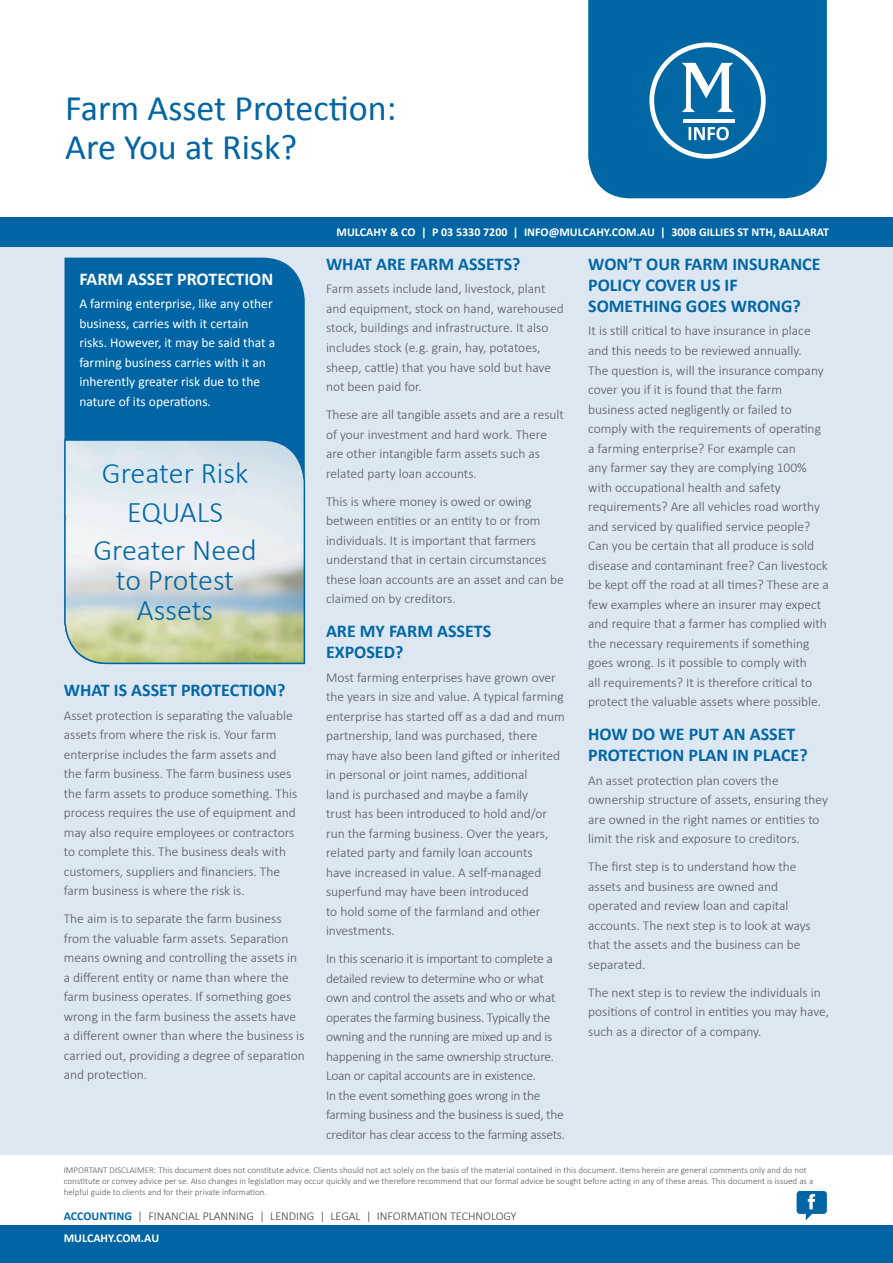
<style>
.page{position:relative;width:893px;height:1263px;background:#fff}
.page>*{position:absolute;margin:0;border:0;box-sizing:border-box;transform-origin:0 0}
.t1{font:36px "Calibri";color:#0065a4}
.SH1_Blue{font:300 30px/30px "Calibri";color:#0067a5;text-align:center}
.SH2_Blue{font:700 18px/21px "Calibri";color:#0067a5}
.SH2_White{font:700 18px "Calibri";color:#fff}
.B1_Grey{font:300 13.5px/19.5px "Calibri";color:#57585a}
.B1_Grey-2{font:300 13.5px/19.5px "Calibri";letter-spacing:-.02em;color:#57585a}
.B1_White{font:13.5px/19.5px "Calibri";color:#fff}
.t2{font:700 12px "Calibri";color:#fff}
.Footer_Departments{font:300 12px "Calibri";color:#3e3e3f}
.B1_Grey-3{font:300 9px/10.8px "Calibri";color:#57585a}
.s1{font-weight:700;color:#0067a5}
</style>
<div class="page">
<div style="left:0;top:247px;width:893px;height:954px;background:#dde7f2"></div>
<div style="left:65px;top:258px;width:240px;height:180px;background:#0065a4"></div>
<div style="left:588px;top:0;width:239px;height:198px;background:#0067a5"></div>
<svg style="left:649px;top:43px;width:117px;height:116px"></svg>
<div style="left:0;top:1225px;width:893px;height:38px;background:#0065a4"></div>
<div style="left:0;top:217px;width:893px;height:30px;background:#0065a4"></div>
<div style="left:0;top:1155px;width:893px;height:50px;background:#fff"></div>
<svg style="left:797px;top:1191px;width:30px;height:29px"></svg>
<svg style="left:64px;top:438px;width:242px;height:227px"></svg>
<p class="t1" style="left:65px;top:86px;width:333px">Farm Asset Protection:</p>
<p class="t1" style="left:65px;top:125px;width:233px">Are You at Risk?</p>
<p class="SH2_White" style="left:79px;top:267px;width:195px">FARM ASSET PROTECTION</p>
<p class="B1_White" style="left:79px;top:294px;width:197px">A farming enterprise, like any other business, carries with it certain risks. However, it may be said that a farming business carries with it an inherently greater risk due to the nature of its operations.</p>
<p class="SH1_Blue" style="left:102px;top:457px;width:148px">Greater Risk</p>
<p class="SH1_Blue" style="left:127px;top:495px;width:97px">EQUALS</p>
<p class="SH1_Blue" style="left:93px;top:534px;width:165px">Greater Need to Protest<br>Assets</p>
<p class="SH2_Blue" style="left:64px;top:679px;width:223px">WHAT IS ASSET PROTECTION?</p>
<p class="B1_Grey" style="left:64px;top:705px;width:235px">Asset protection is separating the valuable assets from where the risk is. Your farm enterprise includes the farm assets and the farm business. The farm business uses the farm assets to produce something. This process requires the use of equipment and may also require employees or contractors to complete this. The business deals with customers, suppliers and financiers. The farm business is where the risk is.</p>
<p class="B1_Grey" style="left:64px;top:908px;width:242px">The aim is to separate the farm business from the valuable farm assets. Separation means owning and controlling the assets in a different entity or name than where the farm business operates. If something goes wrong in the farm business the assets have a different owner than where the business is carried out, providing a degree of separation and protection.</p>
<p class="t2" style="left:337px;top:224px;width:494px">MULCAHY &amp; CO | P 03 5330 7200 | INFO@MULCAHY.COM.AU | 300B GILLIES ST NTH, BALLARAT</p>
<p class="SH2_Blue" style="left:326px;top:253px;width:196px">WHAT ARE FARM ASSETS?</p>
<p class="B1_Grey" style="left:326px;top:279px;width:239px">Farm assets include land, livestock, plant and equipment, stock on hand, warehoused stock, buildings and infrastructure. It also includes stock (e.g. grain, hay, potatoes, sheep, cattle) that you have sold but have not been paid for.</p>
<p class="B1_Grey" style="left:326px;top:404px;width:239px">These are all tangible assets and are a result of your investment and hard work. There are other intangible farm assets such as related party loan accounts.</p>
<p class="B1_Grey" style="left:326px;top:491px;width:239px">This is where money is owed or owing between entities or an entity to or from individuals. It is important that farmers understand that in certain circumstances these loan accounts are an asset and can be claimed on by creditors.</p>
<p class="SH2_Blue" style="left:326px;top:620px;width:167px">ARE MY FARM ASSETS<br>EXPOSED?</p>
<p class="B1_Grey" style="left:326px;top:667px;width:240px">Most farming enterprises have grown over the years in size and value. A typical farming enterprise has started off as a dad and mum partnership, land was purchased, there<br>may have also been land gifted or inherited in personal or joint names, additional<br>land is purchased and maybe a family<br>trust has been introduced to hold and/or run the farming business. Over the years, related party and family loan accounts<br>have increased in value. A self-managed superfund may have been introduced<br>to hold some of the farmland and other investments.</p>
<p class="B1_Grey-2" style="left:326px;top:948px;width:241px">In this scenario it is important to complete a detailed review to determine who or what own and control the assets and who or what operates the farming business. Typically the owning and the running are mixed up and is happening in the same ownership structure.<br>Loan or capital accounts are in existence.<br>In the event something goes wrong in the farming business and the business is sued, the creditor has clear access to the farming assets.</p>
<p class="SH2_Blue" style="left:588px;top:253px;width:234px">WON’T OUR FARM INSURANCE<br>POLICY COVER US IF<br>SOMETHING GOES WRONG?</p>
<p class="B1_Grey" style="left:588px;top:321px;width:242px">It is still critical to have insurance in place and this needs to be reviewed annually.<br>The question is, will the insurance company cover you if it is found that the farm business acted negligently or failed to comply with the requirements of operating a farming enterprise? For example can<br>any farmer say they are complying 100% with occupational health and safety requirements? Are all vehicles road worthy and serviced by qualified service people?<br>Can you be certain that all produce is sold disease and contaminant free? Can livestock be kept off the road at all times? These are a few examples where an insurer may expect and require that a farmer has complied with the necessary requirements if something goes wrong. Is it possible to comply with<br>all requirements? It is therefore critical to protect the valuable assets where possible.</p>
<p class="SH2_Blue" style="left:588px;top:723px;width:221px">HOW DO WE PUT AN ASSET<br>PROTECTION PLAN IN PLACE?</p>
<p class="B1_Grey" style="left:588px;top:770px;width:241px">An asset protection plan covers the ownership structure of assets, ensuring they are owned in the right names or entities to limit the risk and exposure to creditors.</p>
<p class="B1_Grey" style="left:588px;top:856px;width:224px">The first step is to understand how the assets and business are owned and operated and review loan and capital accounts. The next step is to look at ways that the assets and the business can be separated.</p>
<p class="B1_Grey" style="left:588px;top:982px;width:242px">The next step is to review the individuals in positions of control in entities you may have, such as a director of a company.</p>
<p class="B1_Grey-3" style="left:64px;top:1164px;width:751px">IMPORTANT DISCLAIMER: This document does not constitute advice. Clients should not act solely on the basis of the material contained in this document. Items herein are general comments only and do not constitute or convey advice per se. Also changes in legislation may occur quickly and we therefore recommend that our formal advice be sought before acting in any of these areas. This document is issued as a helpful guide to clients and for their private information.</p>
<p class="Footer_Departments" style="left:64px;top:1208px;width:454px"><span class="s1">ACCOUNTING</span> | FINANCIAL PLANNING | LENDING | LEGAL | INFORMATION TECHNOLOGY</p>
<p class="t2" style="left:64px;top:1230px;width:97px">MULCAHY.COM.AU</p>
</div>
